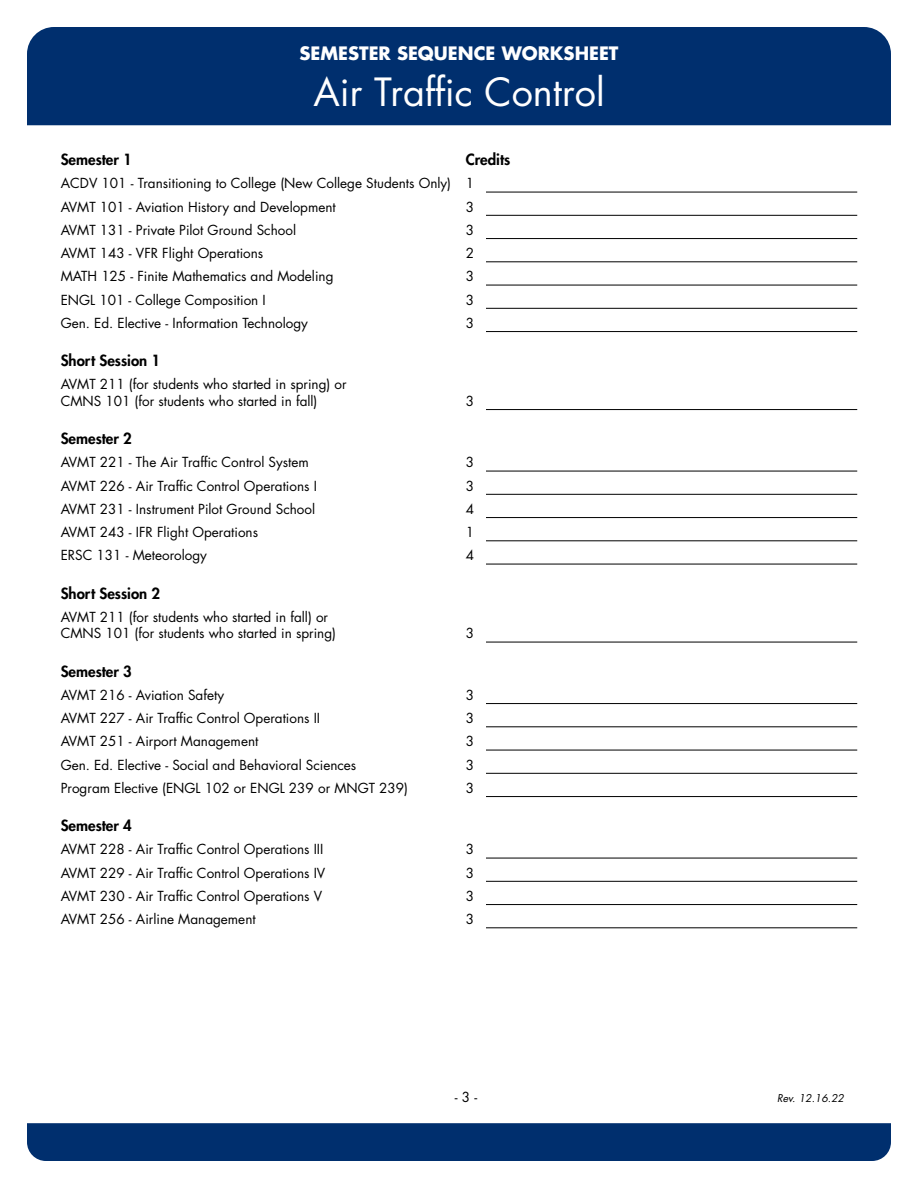
<style>
.page{position:relative;width:918px;height:1188px;background:#fff}
.page>*{position:absolute;margin:0;border:0;box-sizing:border-box;transform-origin:0 0}
.Worksheet_Header_1{font:37.8px "Futura Std";color:#fff}
.Worksheet_Header_1-2{font:700 18px "Futura Std";color:#fff}
.t1{font:800 15px "Futura Std";color:#000}
.worksheet_rule_1{font:13.5px/16.5px "Futura Std";color:#000}
.t2{font:italic 10.5px "Futura Std";color:#000}
</style>
<div class="page">
<div style="left:27px;top:1123px;width:864px;height:38px;background:#002f6e"></div>
<div style="left:27px;top:27px;width:864px;height:98px;background:#002f6e"></div>
<hr style="left:486px;top:192px;width:371px;height:1px;background:#000">
<hr style="left:486px;top:215px;width:371px;height:1px;background:#000">
<hr style="left:486px;top:238px;width:371px;height:1px;background:#000">
<hr style="left:486px;top:261px;width:371px;height:1px;background:#000">
<hr style="left:486px;top:285px;width:371px;height:1px;background:#000">
<hr style="left:486px;top:308px;width:371px;height:1px;background:#000">
<hr style="left:486px;top:331px;width:371px;height:1px;background:#000">
<hr style="left:486px;top:409px;width:371px;height:1px;background:#000">
<hr style="left:486px;top:471px;width:371px;height:1px;background:#000">
<hr style="left:486px;top:494px;width:371px;height:1px;background:#000">
<hr style="left:486px;top:517px;width:371px;height:1px;background:#000">
<hr style="left:486px;top:540px;width:371px;height:1px;background:#000">
<hr style="left:486px;top:564px;width:371px;height:1px;background:#000">
<hr style="left:486px;top:642px;width:371px;height:1px;background:#000">
<hr style="left:486px;top:703px;width:371px;height:1px;background:#000">
<hr style="left:486px;top:726px;width:371px;height:1px;background:#000">
<hr style="left:486px;top:750px;width:371px;height:1px;background:#000">
<hr style="left:486px;top:773px;width:371px;height:1px;background:#000">
<hr style="left:486px;top:796px;width:371px;height:1px;background:#000">
<hr style="left:486px;top:858px;width:371px;height:1px;background:#000">
<hr style="left:486px;top:881px;width:371px;height:1px;background:#000">
<hr style="left:486px;top:904px;width:371px;height:1px;background:#000">
<hr style="left:486px;top:927px;width:371px;height:1px;background:#000">
<h1 class="Worksheet_Header_1-2" style="left:299px;top:42px;width:321px">SEMESTER SEQUENCE WORKSHEET</h1>
<h1 class="Worksheet_Header_1" style="left:313px;top:68px;width:293px">Air Traffic Control</h1>
<h2 class="t1" style="left:61px;top:150px;width:73px">Semester 1</h2>
<h2 class="t1" style="left:466px;top:150px;width:46px">Credits</h2>
<p class="worksheet_rule_1" style="left:61px;top:175px;width:415px">ACDV 101 - Transitioning to College (New College Students Only) 1</p>
<p class="worksheet_rule_1" style="left:61px;top:199px;width:277px">AVMT 101 - Aviation History and Development</p>
<p class="worksheet_rule_1" style="left:466px;top:199px;width:10px">3</p>
<p class="worksheet_rule_1" style="left:61px;top:222px;width:237px">AVMT 131 - Private Pilot Ground School</p>
<p class="worksheet_rule_1" style="left:466px;top:222px;width:10px">3</p>
<p class="worksheet_rule_1" style="left:61px;top:245px;width:204px">AVMT 143 - VFR Flight Operations</p>
<p class="worksheet_rule_1" style="left:466px;top:245px;width:10px">2</p>
<p class="worksheet_rule_1" style="left:61px;top:268px;width:274px">MATH 125 - Finite Mathematics and Modeling</p>
<p class="worksheet_rule_1" style="left:466px;top:268px;width:10px">3</p>
<p class="worksheet_rule_1" style="left:61px;top:292px;width:207px">ENGL 101 - College Composition I</p>
<p class="worksheet_rule_1" style="left:466px;top:292px;width:10px">3</p>
<p class="worksheet_rule_1" style="left:61px;top:315px;width:249px">Gen. Ed. Elective - Information Technology</p>
<p class="worksheet_rule_1" style="left:466px;top:315px;width:10px">3</p>
<h2 class="t1" style="left:61px;top:351px;width:101px">Short Session 1</h2>
<p class="worksheet_rule_1" style="left:61px;top:376px;width:287px">AVMT 211 (for students who started in spring) or<br>CMNS 101 (for students who started in fall)</p>
<p class="worksheet_rule_1" style="left:466px;top:393px;width:10px">3</p>
<h2 class="t1" style="left:61px;top:429px;width:73px">Semester 2</h2>
<p class="worksheet_rule_1" style="left:61px;top:454px;width:250px">AVMT 221 - The Air Traffic Control System</p>
<p class="worksheet_rule_1" style="left:466px;top:454px;width:10px">3</p>
<p class="worksheet_rule_1" style="left:61px;top:478px;width:258px">AVMT 226 - Air Traffic Control Operations I</p>
<p class="worksheet_rule_1" style="left:466px;top:478px;width:10px">3</p>
<p class="worksheet_rule_1" style="left:61px;top:501px;width:256px">AVMT 231 - Instrument Pilot Ground School</p>
<p class="worksheet_rule_1" style="left:466px;top:501px;width:10px">4</p>
<p class="worksheet_rule_1" style="left:61px;top:524px;width:199px">AVMT 243 - IFR Flight Operations</p>
<p class="worksheet_rule_1" style="left:466px;top:524px;width:10px">1</p>
<p class="worksheet_rule_1" style="left:61px;top:547px;width:148px">ERSC 131 - Meteorology</p>
<p class="worksheet_rule_1" style="left:466px;top:547px;width:10px">4</p>
<h2 class="t1" style="left:61px;top:584px;width:101px">Short Session 2</h2>
<p class="worksheet_rule_1" style="left:61px;top:609px;width:277px">AVMT 211 (for students who started in fall) or<br>CMNS 101 (for students who started in spring)</p>
<p class="worksheet_rule_1" style="left:466px;top:625px;width:10px">3</p>
<h2 class="t1" style="left:61px;top:662px;width:73px">Semester 3</h2>
<p class="worksheet_rule_1" style="left:61px;top:687px;width:165px">AVMT 216 - Aviation Safety</p>
<p class="worksheet_rule_1" style="left:466px;top:687px;width:10px">3</p>
<p class="worksheet_rule_1" style="left:61px;top:710px;width:261px">AVMT 227 - Air Traffic Control Operations II</p>
<p class="worksheet_rule_1" style="left:466px;top:710px;width:10px">3</p>
<p class="worksheet_rule_1" style="left:61px;top:733px;width:199px">AVMT 251 - Airport Management</p>
<p class="worksheet_rule_1" style="left:466px;top:733px;width:10px">3</p>
<p class="worksheet_rule_1" style="left:61px;top:757px;width:297px">Gen. Ed. Elective - Social and Behavioral Sciences</p>
<p class="worksheet_rule_1" style="left:466px;top:757px;width:10px">3</p>
<p class="worksheet_rule_1" style="left:61px;top:780px;width:349px">Program Elective (ENGL 102 or ENGL 239 or MNGT 239)</p>
<p class="worksheet_rule_1" style="left:466px;top:780px;width:10px">3</p>
<h2 class="t1" style="left:61px;top:816px;width:73px">Semester 4</h2>
<p class="worksheet_rule_1" style="left:61px;top:841px;width:264px">AVMT 228 - Air Traffic Control Operations III</p>
<p class="worksheet_rule_1" style="left:466px;top:841px;width:10px">3</p>
<p class="worksheet_rule_1" style="left:61px;top:865px;width:266px">AVMT 229 - Air Traffic Control Operations IV</p>
<p class="worksheet_rule_1" style="left:466px;top:865px;width:10px">3</p>
<p class="worksheet_rule_1" style="left:61px;top:888px;width:263px">AVMT 230 - Air Traffic Control Operations V</p>
<p class="worksheet_rule_1" style="left:466px;top:888px;width:10px">3</p>
<p class="worksheet_rule_1" style="left:61px;top:911px;width:196px">AVMT 256 - Airline Management</p>
<p class="worksheet_rule_1" style="left:466px;top:911px;width:10px">3</p>
<p class="worksheet_rule_1" style="left:455px;top:1089px;width:24px">- 3 -</p>
<p class="t2" style="left:777px;top:1091px;width:68px">Rev. 12.16.22</p>
</div>
